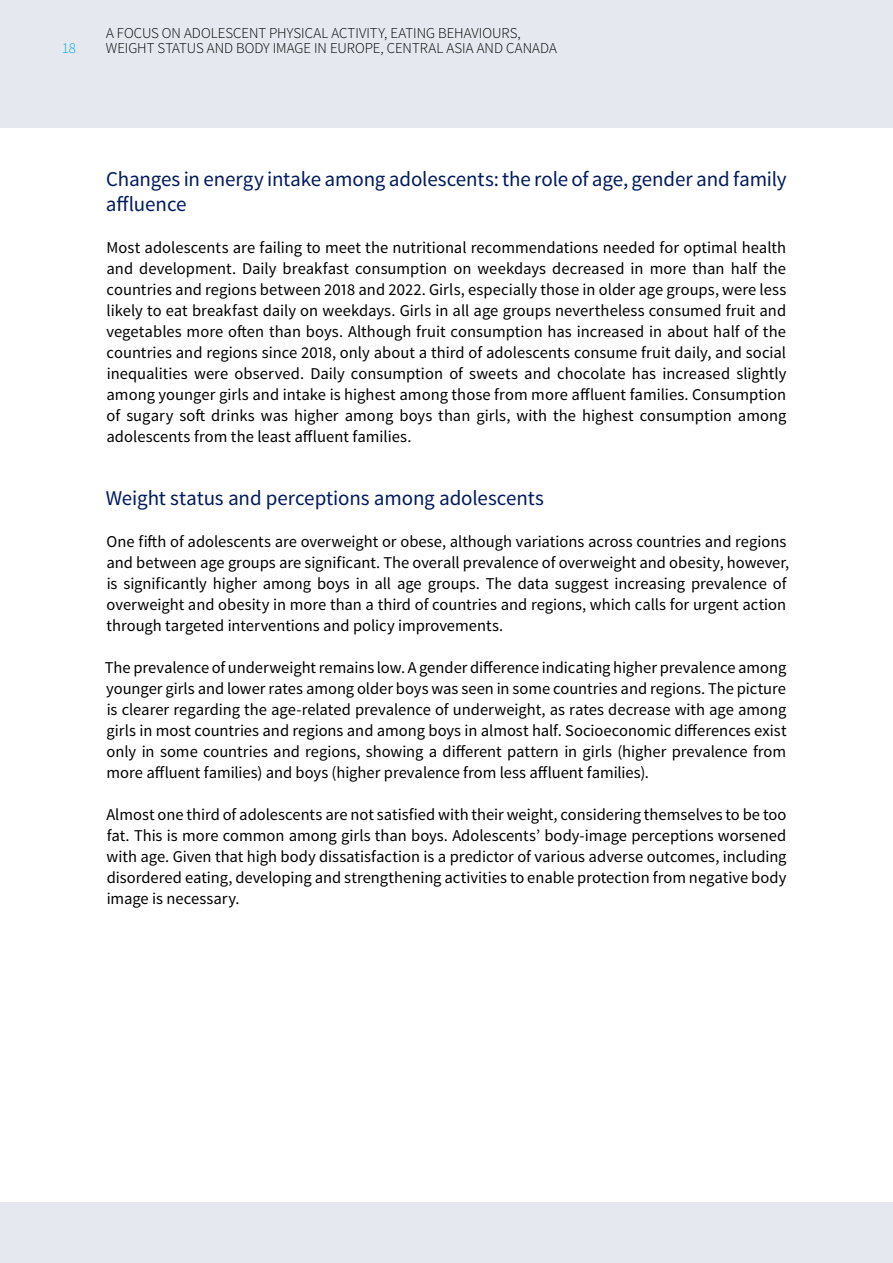
<style>
.page{position:relative;width:893px;height:1263px;background:#fff}
.page>*{position:absolute;margin:0;border:0;box-sizing:border-box;transform-origin:0 0}
.Text_bodycopy{font:21px/25.5px "Source Sans Pro";letter-spacing:-.005em;color:#001a5d}
.Text_bodycopy-2{font:16.5px/21px "Source Sans Pro";color:#000;text-align:justify}
.t1{font:300 15px/15px "Source Sans Pro";color:#000}
.t2{font:300 15px "Source Sans Pro";color:#00ace5}
</style>
<div class="page">
<div style="left:0;top:0;width:893px;height:128px;background:#e5e9ef"></div>
<div style="left:0;top:1202px;width:893px;height:61px;background:#e5e9ef"></div>
<p class="t2" style="left:62px;top:39px;width:16px">18</p>
<p class="t1" style="left:106px;top:26px;width:452px">A FOCUS ON ADOLESCENT PHYSICAL ACTIVITY, EATING BEHAVIOURS,<br>WEIGHT STATUS AND BODY IMAGE IN EUROPE, CENTRAL ASIA AND CANADA</p>
<p class="Text_bodycopy" style="left:106px;top:166px;width:682px">Changes in energy intake among adolescents: the role of age, gender and family affluence</p>
<p class="Text_bodycopy-2" style="left:106px;top:238px;width:682px">Most adolescents are failing to meet the nutritional recommendations needed for optimal health and development. Daily breakfast consumption on weekdays decreased in more than half the countries and regions between 2018 and 2022. Girls, especially those in older age groups, were less likely to eat breakfast daily on weekdays. Girls in all age groups nevertheless consumed fruit and vegetables more often than boys. Although fruit consumption has increased in about half of the countries and regions since 2018, only about a third of adolescents consume fruit daily, and social inequalities were observed. Daily consumption of sweets and chocolate has increased slightly among younger girls and intake is highest among those from more affluent families. Consumption of sugary soft drinks was higher among boys than girls, with the highest consumption among adolescents from the least affluent families.</p>
<p class="Text_bodycopy" style="left:106px;top:486px;width:440px">Weight status and perceptions among adolescents</p>
<p class="Text_bodycopy-2" style="left:106px;top:532px;width:684px;text-align:left">One fifth of adolescents are overweight or obese, although variations across countries and regions and between age groups are significant. The overall prevalence of overweight and obesity, however, is significantly higher among boys in all age groups. The data suggest increasing prevalence of overweight and obesity in more than a third of countries and regions, which calls for urgent action through targeted interventions and policy improvements.</p>
<p class="Text_bodycopy-2" style="left:105px;top:658px;width:683px">The prevalence of underweight remains low. A gender difference indicating higher prevalence among younger girls and lower rates among older boys was seen in some countries and regions. The picture is clearer regarding the age-related prevalence of underweight, as rates decrease with age among girls in most countries and regions and among boys in almost half. Socioeconomic differences exist only in some countries and regions, showing a different pattern in girls (higher prevalence from more affluent families) and boys (higher prevalence from less affluent families).</p>
<p class="Text_bodycopy-2" style="left:106px;top:805px;width:682px">Almost one third of adolescents are not satisfied with their weight, considering themselves to be too fat. This is more common among girls than boys. Adolescents’ body-image perceptions worsened with age. Given that high body dissatisfaction is a predictor of various adverse outcomes, including disordered eating, developing and strengthening activities to enable protection from negative body image is necessary.</p>
</div>
